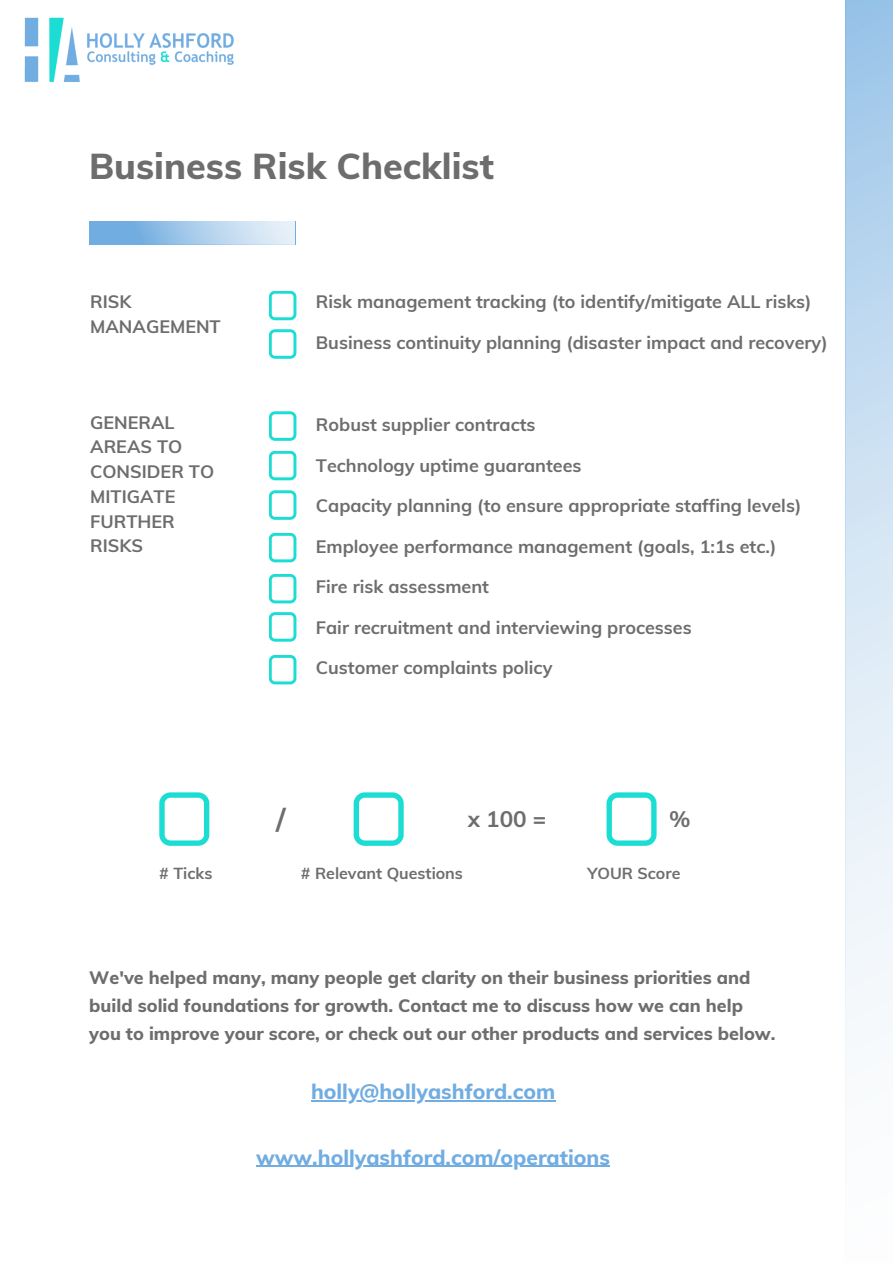
<style>
.page{position:relative;width:893px;height:1264px;background:#fff}
.page>*{position:absolute;margin:0;border:0;box-sizing:border-box;transform-origin:0 0}
.t1{font:800 36px "Muli";color:#6d6d6d}
.t2{font:700 30px "Muli";color:#6d6d6d}
.t3{font:700 22.5px "Muli";color:#6d6d6d}
.t4{font:800 21px "Muli";color:#71ade1}
.t5{font:700 18px/24.8px "Muli";color:#6d6d6d}
.t6{font:800 18px/28px "Muli";color:#6d6d6d}
.t7{font:700 16.05px "Muli";color:#6d6d6d}
</style>
<div class="page">
<svg style="left:89px;top:221px;width:206px;height:23px;background:#a6cbeb"></svg>
<svg style="left:269px;top:411px;width:27px;height:30px"></svg>
<svg style="left:269px;top:574px;width:27px;height:29px"></svg>
<svg style="left:269px;top:655px;width:27px;height:29px"></svg>
<svg style="left:269px;top:451px;width:27px;height:29px"></svg>
<svg style="left:269px;top:490px;width:27px;height:30px"></svg>
<svg style="left:269px;top:533px;width:27px;height:29px"></svg>
<div style="left:845px;top:0;width:47px;height:1262px;background:linear-gradient(to bottom,#a3c9ea,#fff)"></div>
<img style="left:24px;top:17px;width:210px;height:65px">
<svg style="left:269px;top:612px;width:27px;height:29px"></svg>
<hr style="left:311px;top:1100px;width:244px;height:1px;background:#71ade1">
<hr style="left:256px;top:1165px;width:354px;height:1px;background:#71ade1">
<svg style="left:269px;top:329px;width:27px;height:30px"></svg>
<svg style="left:269px;top:291px;width:27px;height:29px"></svg>
<svg style="left:159px;top:792px;width:50px;height:53px"></svg>
<svg style="left:353px;top:792px;width:50px;height:53px"></svg>
<svg style="left:606px;top:792px;width:50px;height:53px"></svg>
<p class="t1" style="left:89px;top:143px;width:406px">Business Risk Checklist</p>
<p class="t5" style="left:90px;top:289px;width:132px">RISK<br>MANAGEMENT</p>
<p class="t5" style="left:316px;top:289px;width:497px">Risk management tracking (to identify/mitigate ALL risks)</p>
<p class="t5" style="left:316px;top:329px;width:513px">Business continuity planning (disaster impact and recovery)</p>
<p class="t5" style="left:90px;top:409px;width:125px">GENERAL<br>AREAS TO<br>CONSIDER TO<br>MITIGATE<br>FURTHER<br>RISKS</p>
<p class="t5" style="left:316px;top:412px;width:221px">Robust supplier contracts</p>
<p class="t5" style="left:316px;top:453px;width:267px">Technology uptime guarantees</p>
<p class="t5" style="left:316px;top:493px;width:487px">Capacity planning (to ensure appropriate staffing levels)</p>
<p class="t5" style="left:316px;top:533px;width:462px">Employee performance management (goals, 1:1s etc.)</p>
<p class="t5" style="left:316px;top:574px;width:175px">Fire risk assessment</p>
<p class="t5" style="left:316px;top:614px;width:377px">Fair recruitment and interviewing processes</p>
<p class="t5" style="left:316px;top:655px;width:238px">Customer complaints policy</p>
<p class="t2" style="left:276px;top:799px;width:11px">/</p>
<p class="t3" style="left:467px;top:804px;width:80px">x 100 =</p>
<p class="t3" style="left:669px;top:804px;width:23px">%</p>
<p class="t7" style="left:159px;top:863px;width:55px"># Ticks</p>
<p class="t7" style="left:301px;top:863px;width:163px"># Relevant Questions</p>
<p class="t7" style="left:587px;top:863px;width:94px">YOUR Score</p>
<p class="t6" style="left:89px;top:962px;width:687px">We've helped many, many people get clarity on their business priorities and build solid foundations for growth. Contact me to discuss how we can help you to improve your score, or check out our other products and services below.</p>
<p class="t4" style="left:311px;top:1078px;width:246px">holly@hollyashford.com</p>
<p class="t4" style="left:256px;top:1143px;width:355px">www.hollyashford.com/operations</p>
</div>
